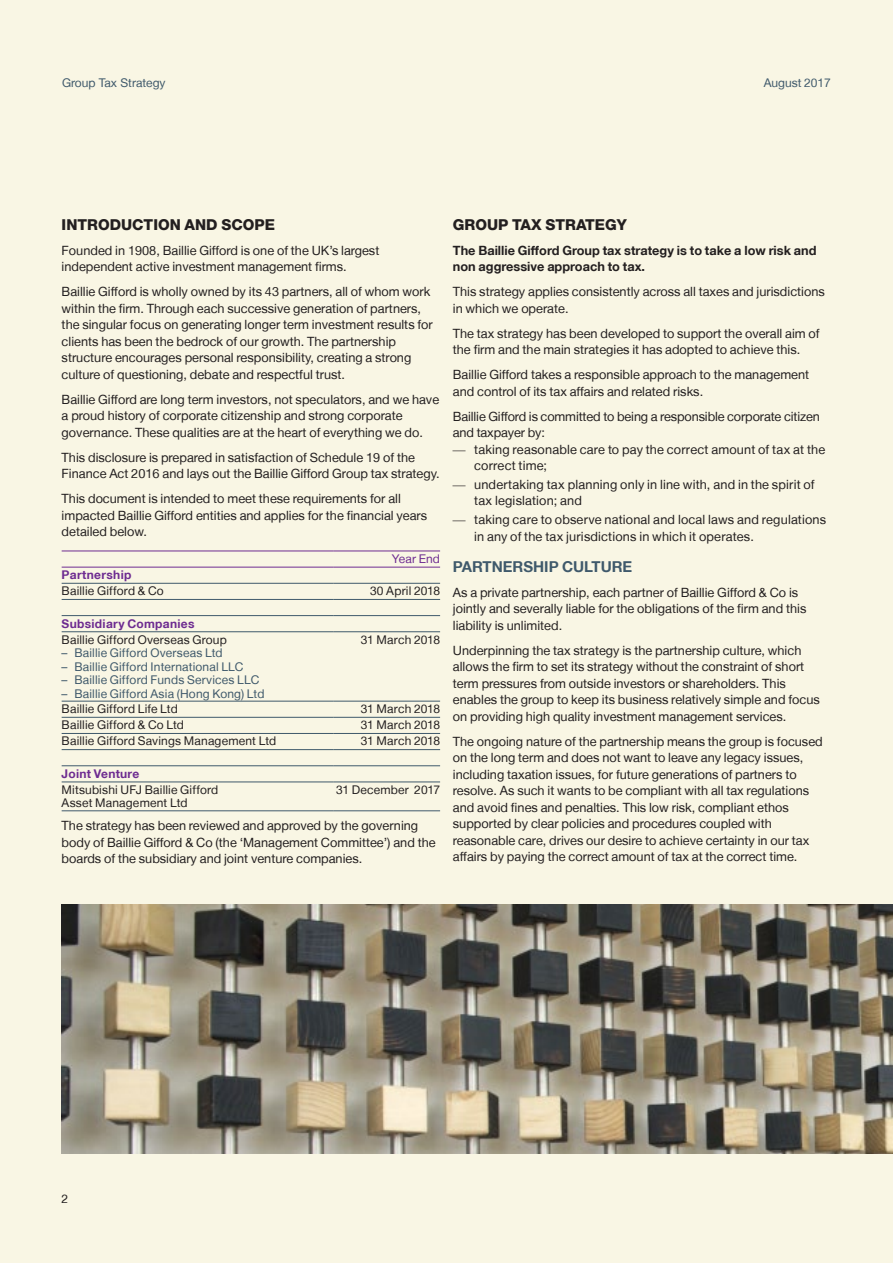
<style>
.page{position:relative;width:893px;height:1263px;background:#f9f6e4}
.page>*{position:absolute;margin:0;border:0;box-sizing:border-box;transform-origin:0 0}
.t1{font:800 15px "Helvetica Neue LT";color:#231f20}
.t2{font:700 15px "Helvetica Neue LT";color:#3f596b}
.t3{font:12.75px/16.5px "Helvetica Neue LT";color:#231f20}
.t4{font:700 12.75px/16.5px "Helvetica Neue LT";color:#231f20}
.t5{font:12px/13.5px "Helvetica Neue LT";letter-spacing:.015em;color:#231f20}
.t6{font:12px "Helvetica Neue LT";letter-spacing:.015em;color:#3f596b}
.t7{font:700 12px "Helvetica Neue LT";letter-spacing:.025em;color:#6e2c91}
.t8{font:12px "Helvetica Neue LT";letter-spacing:.015em;color:#6e2c91}
.s1{font-family:"Times New Roman"}
</style>
<div class="page">
<hr style="left:62px;top:583px;width:272px;height:1px;background:#3f596b">
<hr style="left:62px;top:810px;width:272px;height:1px;background:#3f596b">
<hr style="left:334px;top:583px;width:106px;height:1px;background:#3f596b">
<hr style="left:62px;top:615px;width:272px;height:1px;background:#3f596b">
<hr style="left:62px;top:631px;width:272px;height:1px;background:#3f596b">
<hr style="left:334px;top:782px;width:106px;height:1px;background:#3f596b">
<hr style="left:334px;top:810px;width:106px;height:1px;background:#3f596b">
<hr style="left:334px;top:599px;width:106px;height:1px;background:#3f596b">
<hr style="left:62px;top:765px;width:272px;height:1px;background:#3f596b">
<hr style="left:62px;top:782px;width:272px;height:1px;background:#3f596b">
<hr style="left:334px;top:615px;width:106px;height:1px;background:#3f596b">
<hr style="left:334px;top:631px;width:106px;height:1px;background:#3f596b">
<hr style="left:334px;top:701px;width:106px;height:1px;background:#3f596b">
<hr style="left:334px;top:717px;width:106px;height:1px;background:#3f596b">
<hr style="left:334px;top:733px;width:106px;height:1px;background:#3f596b">
<hr style="left:334px;top:749px;width:106px;height:1px;background:#3f596b">
<hr style="left:334px;top:765px;width:106px;height:1px;background:#3f596b">
<hr style="left:62px;top:599px;width:272px;height:1px;background:#3f596b">
<hr style="left:62px;top:701px;width:272px;height:1px;background:#3f596b">
<hr style="left:62px;top:717px;width:272px;height:1px;background:#3f596b">
<hr style="left:62px;top:733px;width:272px;height:1px;background:#3f596b">
<hr style="left:62px;top:749px;width:272px;height:1px;background:#3f596b">
<hr style="left:334px;top:551px;width:106px;height:1px;background:#6e2c91">
<hr style="left:334px;top:567px;width:106px;height:1px;background:#6e2c91">
<hr style="left:62px;top:551px;width:272px;height:1px;background:#6e2c91">
<hr style="left:62px;top:567px;width:272px;height:1px;background:#6e2c91">
<img style="left:62px;top:905px;width:831px;height:249px">
<p class="t6" style="left:62px;top:76px;width:105px">Group Tax Strategy</p>
<p class="t6" style="left:764px;top:76px;width:69px">August 2017</p>
<p class="t1" style="left:62px;top:215px;width:215px">INTRODUCTION AND SCOPE</p>
<p class="t3" style="left:62px;top:242px;width:319px">Founded in 1908, Baillie Gifford is one of the UK’s largest independent active investment management firms.</p>
<p class="t3" style="left:62px;top:283px;width:373px">Baillie Gifford is wholly owned by its 43 partners, all of whom work within the firm. Through each successive generation of partners, the singular focus on generating longer term investment results for clients has been the bedrock of our growth. The partnership structure encourages personal responsibility, creating a strong culture of questioning, debate and respectful trust.</p>
<p class="t3" style="left:62px;top:391px;width:379px">Baillie Gifford are long term investors, not speculators, and we have a proud history of corporate citizenship and strong corporate governance. These qualities are at the heart of everything we do.</p>
<p class="t3" style="left:62px;top:449px;width:380px">This disclosure is prepared in satisfaction of Schedule 19 of the<br>Finance Act 2016 and lays out the Baillie Gifford Group tax strategy.</p>
<p class="t3" style="left:62px;top:490px;width:367px">This document is intended to meet these requirements for all impacted Baillie Gifford entities and applies for the financial years detailed below.</p>
<p class="t8" style="left:392px;top:551px;width:50px">Year End</p>
<p class="t7" style="left:62px;top:567px;width:71px">Partnership</p>
<p class="t5" style="left:62px;top:584px;width:104px">Baillie Gifford &amp; Co</p>
<p class="t5" style="left:370px;top:584px;width:72px">30 April 2018</p>
<p class="t7" style="left:62px;top:616px;width:134px">Subsidiary Companies</p>
<p class="t5" style="left:62px;top:632px;width:167px">Baillie Gifford Overseas Group</p>
<p class="t6" style="left:62px;top:646px;width:163px">– Baillie Gifford Overseas Ltd</p>
<p class="t6" style="left:62px;top:659px;width:183px">– Baillie Gifford International LLC</p>
<p class="t6" style="left:62px;top:673px;width:199px">– Baillie Gifford Funds Services LLC</p>
<p class="t6" style="left:62px;top:686px;width:204px">– Baillie Gifford Asia (Hong Kong) Ltd</p>
<p class="t5" style="left:361px;top:632px;width:81px">31 March 2018</p>
<p class="t5" style="left:62px;top:702px;width:118px">Baillie Gifford Life Ltd</p>
<p class="t5" style="left:361px;top:702px;width:81px">31 March 2018</p>
<p class="t5" style="left:62px;top:718px;width:124px">Baillie Gifford &amp; Co Ltd</p>
<p class="t5" style="left:361px;top:718px;width:81px">31 March 2018</p>
<p class="t5" style="left:62px;top:734px;width:216px">Baillie Gifford Savings Management Ltd</p>
<p class="t5" style="left:361px;top:734px;width:81px">31 March 2018</p>
<p class="t7" style="left:62px;top:766px;width:79px">Joint Venture</p>
<p class="t5" style="left:62px;top:783px;width:158px">Mitsubishi UFJ Baillie Gifford<br>Asset Management Ltd</p>
<p class="t5" style="left:336px;top:783px;width:106px">31 December 2017</p>
<p class="t3" style="left:62px;top:817px;width:376px">The strategy has been reviewed and approved by the governing body of Baillie Gifford &amp; Co (the ‘Management Committee’) and the boards of the subsidiary and joint venture companies.</p>
<p class="t1" style="left:453px;top:215px;width:175px">GROUP TAX STRATEGY</p>
<p class="t4" style="left:453px;top:242px;width:365px">The Baillie Gifford Group tax strategy is to take a low risk and non aggressive approach to tax.</p>
<p class="t3" style="left:453px;top:283px;width:373px">This strategy applies consistently across all taxes and jurisdictions in which we operate.</p>
<p class="t3" style="left:453px;top:325px;width:368px">The tax strategy has been developed to support the overall aim of the firm and the main strategies it has adopted to achieve this.</p>
<p class="t3" style="left:453px;top:366px;width:358px">Baillie Gifford takes a responsible approach to the management and control of its tax affairs and related risks.</p>
<p class="t3" style="left:453px;top:408px;width:368px">Baillie Gifford is committed to being a responsible corporate citizen and taxpayer by:</p>
<p class="t3" style="left:474px;top:441px;width:353px;text-indent:-21px"><span class="s1">—</span> taking reasonable care to pay the correct amount of tax at the correct time;</p>
<p class="t3" style="left:474px;top:476px;width:342px;text-indent:-21px"><span class="s1">—</span> undertaking tax planning only in line with, and in the spirit of tax legislation; and</p>
<p class="t3" style="left:474px;top:511px;width:354px;text-indent:-21px"><span class="s1">—</span> taking care to observe national and local laws and regulations in any of the tax jurisdictions in which it operates.</p>
<p class="t2" style="left:453px;top:557px;width:181px">PARTNERSHIP CULTURE</p>
<p class="t3" style="left:453px;top:584px;width:355px">As a private partnership, each partner of Baillie Gifford &amp; Co is jointly and severally liable for the obligations of the firm and this liability is unlimited.</p>
<p class="t3" style="left:453px;top:642px;width:368px">Underpinning the tax strategy is the partnership culture, which allows the firm to set its strategy without the constraint of short term pressures from outside investors or shareholders. This enables the group to keep its business relatively simple and focus on providing high quality investment management services.</p>
<p class="t3" style="left:453px;top:733px;width:371px">The ongoing nature of the partnership means the group is focused on the long term and does not want to leave any legacy issues, including taxation issues, for future generations of partners to resolve. As such it wants to be compliant with all tax regulations and avoid fines and penalties. This low risk, compliant ethos supported by clear policies and procedures coupled with reasonable care, drives our desire to achieve certainty in our tax affairs by paying the correct amount of tax at the correct time.</p>
<p class="t5" style="left:61px;top:1191px;width:8px">2</p>
</div>
